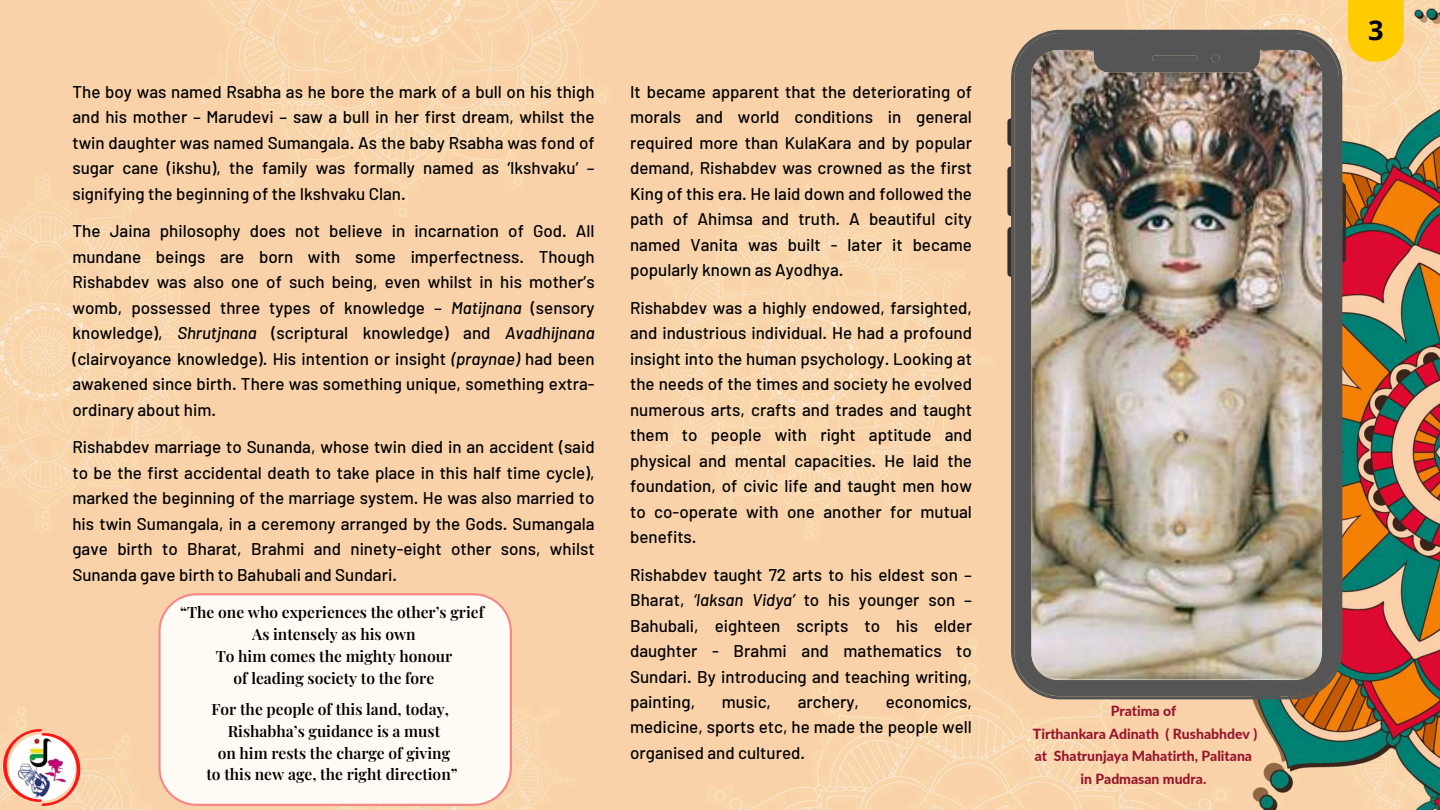
<style>
.page{position:relative;width:1440px;height:810px;background:#fff}
.page>*{position:absolute;margin:0;border:0;box-sizing:border-box;transform-origin:0 0}
.t1{font:700 27.2px "Open Sans";color:#000}
.t2{font:500 17px/25.5px "Barlow";color:#000;text-align:justify}
.t3{font:600 15.6px/21.8px "Playfair Display";color:#000;text-align:center}
.t4{font:800 14px/22.5px "Lato";color:#97142c;text-align:center}
.s1{font-style:italic}
</style>
<div class="page">
<img style="left:0;top:0;width:1440px;height:810px">
<svg style="left:1007px;top:118px;width:4px;height:28px"></svg>
<svg style="left:1007px;top:166px;width:4px;height:50px"></svg>
<svg style="left:1007px;top:227px;width:4px;height:50px"></svg>
<svg style="left:1342px;top:183px;width:4px;height:80px"></svg>
<img style="left:1011px;top:30px;width:331px;height:669px">
<div style="left:158px;top:593px;width:354px;height:213px;background:#fefaf4"></div>
<svg style="left:1348px;top:0;width:56px;height:62px;background:#fecc10"></svg>
<svg style="left:3px;top:729px;width:77px;height:77px"></svg>
<img style="left:18px;top:737px;width:48px;height:61px">
<p class="t2" style="left:72px;top:78px;width:524px">The boy was named Rsabha as he bore the mark of a bull on his thigh and his mother – Marudevi – saw a bull in her first dream, whilst the twin daughter was named Sumangala. As the baby Rsabha was fond of sugar cane (ikshu), the family was formally named as ‘Ikshvaku’ – signifying the beginning of the Ikshvaku Clan.</p>
<p class="t2" style="left:72px;top:218px;width:524px">The Jaina philosophy does not believe in incarnation of God. All mundane beings are born with some imperfectness. Though Rishabdev was also one of such being, even whilst in his mother’s womb, possessed three types of knowledge – <span class="s1">Matijnana</span> (sensory knowledge), <span class="s1">Shrutjnana</span> (scriptural knowledge) and <span class="s1">Avadhijnana </span>(clairvoyance knowledge). His intention or insight <span class="s1">(praynae)</span> had been awakened since birth. There was something unique, something extra&shy;ordinary about him.</p>
<p class="t2" style="left:72px;top:434px;width:524px">Rishabdev marriage to Sunanda, whose twin died in an accident (said to be the first accidental death to take place in this half time cycle), marked the beginning of the marriage system. He was also married to his twin Sumangala, in a ceremony arranged by the Gods. Sumangala gave birth to Bharat, Brahmi and ninety-eight other sons, whilst Sunanda gave birth to Bahubali and Sundari.</p>
<p class="t3" style="left:180px;top:601px;width:306px">“The one who experiences the other’s grief<br>As intensely as his own<br>To him comes the mighty honour<br>of leading society to the fore</p>
<p class="t3" style="left:206px;top:698px;width:253px">For the people of this land, today, Rishabha’s guidance is a must<br>on him rests the charge of giving<br>to this new age, the right direction”</p>
<p class="t2" style="left:630px;top:78px;width:343px">It became apparent that the deteriorating of morals and world conditions in general required more than KulaKara and by popular demand, Rishabdev was crowned as the first King of this era. He laid down and followed the path of Ahimsa and truth. A beautiful city named Vanita was built - later it became popularly known as Ayodhya.</p>
<p class="t2" style="left:630px;top:294px;width:343px">Rishabdev was a highly endowed, farsighted, and industrious individual. He had a profound insight into the human psychology. Looking at the needs of the times and society he evolved numerous arts, crafts and trades and taught them to people with right aptitude and physical and mental capacities. He laid the foundation, of civic life and taught men how to co-operate with one another for mutual benefits.</p>
<p class="t2" style="left:630px;top:561px;width:343px">Rishabdev taught 72 arts to his eldest son – Bharat, <span class="s1">‘laksan Vidya’</span> to his younger son – Bahubali, eighteen scripts to his elder daughter - Brahmi and mathematics to Sundari. By introducing and teaching writing, painting,</p>
<p class="t2" style="left:630px;top:689px;width:343px;text-indent:256px">economics, medicine, sports etc, he made the people well organised and cultured.</p>
<p class="t2" style="left:722px;top:688px;width:51px">music,</p>
<p class="t2" style="left:798px;top:688px;width:63px">archery,</p>
<p class="t4" style="left:1033px;top:700px;width:226px">Pratima of<br>Tirthankara Adinath ( Rushabhdev ) at Shatrunjaya Mahatirth, Palitana in Padmasan mudra.</p>
<h1 class="t1" style="left:1368px;top:11px;width:17px">3</h1>
</div>
